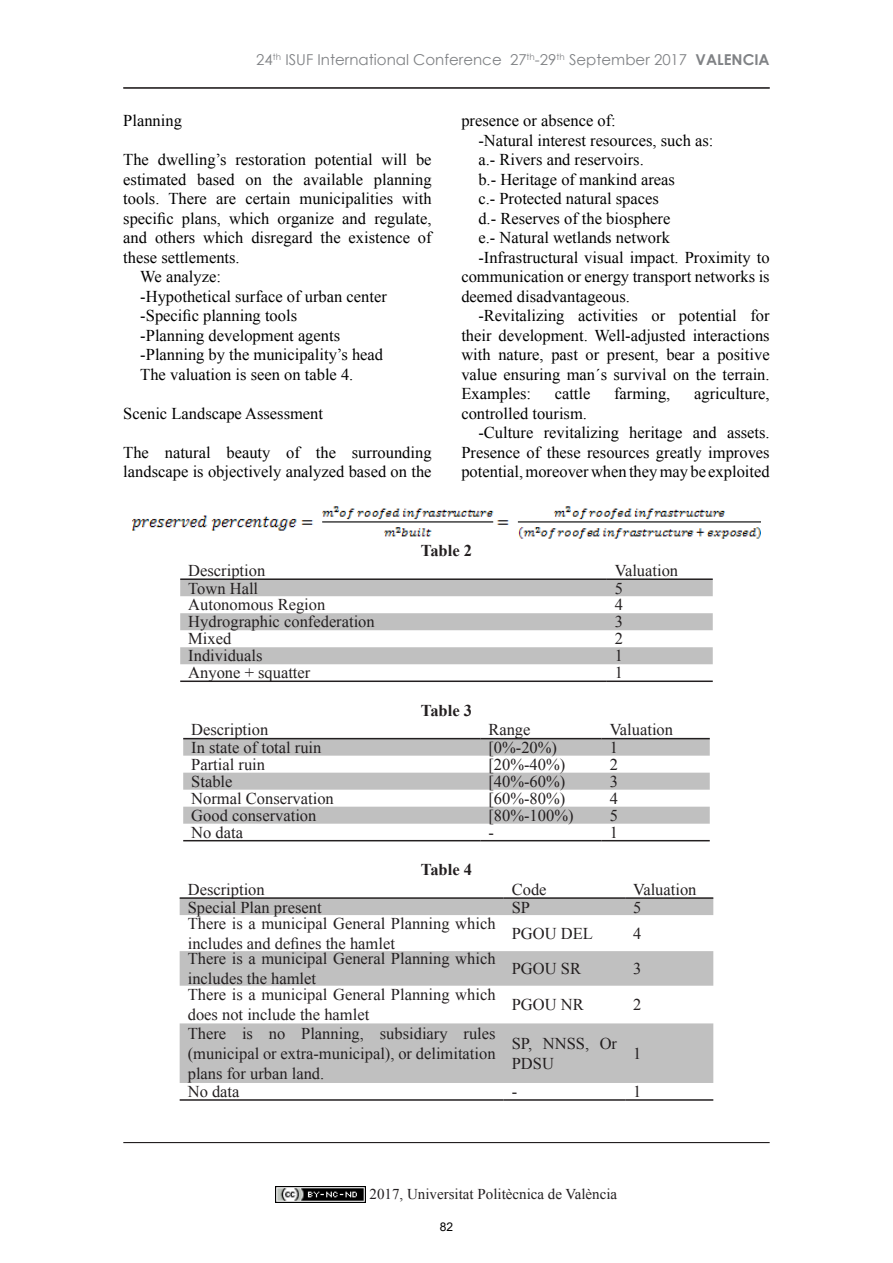
<style>
.page{position:relative;width:893px;height:1263px;background:#fff}
.page>*{position:absolute;margin:0;border:0;box-sizing:border-box;transform-origin:0 0}
.t1{font:16.5px/19.5px "Times New Roman";color:#000}
.t2{font:16.5px/19.8px "Times New Roman";color:#231f20}
.t3{font:700 16.5px "Times New Roman";color:#231f20}
.t4{font:15px "Century Gothic";color:#808285}
.t5{font:15px "Times New Roman";color:#231f20}
.t6{font:12px "Arial";color:#000}
.s1{font-weight:700}
</style>
<div class="page">
<hr style="left:123px;top:1142px;width:647px;height:1px;background:#231f20">
<hr style="left:123px;top:87px;width:647px;height:1px;background:#231f20">
<img style="left:276px;top:1186px;width:90px;height:17px">
<svg style="left:180px;top:580px;width:533px;height:84px;fill:#c0c0c0"></svg>
<hr style="left:180px;top:680px;width:427px;height:2px;background:#231f20">
<hr style="left:607px;top:680px;width:106px;height:2px;background:#231f20">
<hr style="left:180px;top:578px;width:427px;height:2px;background:#231f20">
<hr style="left:607px;top:578px;width:106px;height:2px;background:#231f20">
<svg style="left:183px;top:739px;width:527px;height:85px"></svg>
<hr style="left:183px;top:840px;width:297px;height:1px;background:#231f20">
<hr style="left:480px;top:840px;width:122px;height:1px;background:#231f20">
<hr style="left:602px;top:840px;width:108px;height:1px;background:#231f20">
<hr style="left:183px;top:738px;width:297px;height:1px;background:#231f20">
<hr style="left:480px;top:738px;width:122px;height:1px;background:#231f20">
<hr style="left:602px;top:738px;width:108px;height:1px;background:#231f20">
<svg style="left:180px;top:899px;width:533px;height:184px;fill:#c0c0c0"></svg>
<hr style="left:180px;top:1099px;width:324px;height:2px;background:#231f20">
<hr style="left:504px;top:1099px;width:121px;height:2px;background:#231f20">
<hr style="left:625px;top:1099px;width:88px;height:2px;background:#231f20">
<hr style="left:180px;top:897px;width:324px;height:2px;background:#231f20">
<hr style="left:504px;top:897px;width:121px;height:2px;background:#231f20">
<hr style="left:625px;top:897px;width:88px;height:2px;background:#231f20">
<img style="left:132px;top:506px;width:629px;height:33px">
<p class="t4" style="left:256px;top:49px;width:515px">24<sup>th</sup> ISUF International Conference 27<sup>th</sup>-29<sup>th</sup> September 2017 <span class="s1">VALENCIA</span></p>
<p class="t1" style="left:123px;top:111px;width:60px">Planning</p>
<p class="t1" style="left:123px;top:150px;width:310px">The dwelling’s restoration potential will be</p>
<p class="t1" style="left:123px;top:169px;width:310px">estimated based on the available planning</p>
<p class="t1" style="left:123px;top:189px;width:310px">tools. There are certain municipalities with</p>
<p class="t1" style="left:123px;top:208px;width:310px">specific plans, which organize and regulate,</p>
<p class="t1" style="left:123px;top:228px;width:310px">and others which disregard the existence of</p>
<p class="t1" style="left:123px;top:247px;width:118px">these settlements.</p>
<p class="t1" style="left:140px;top:267px;width:82px">We analyze:</p>
<p class="t1" style="left:140px;top:286px;width:248px">-Hypothetical surface of urban center</p>
<p class="t1" style="left:140px;top:306px;width:158px">-Specific planning tools</p>
<p class="t1" style="left:140px;top:325px;width:201px">-Planning development agents</p>
<p class="t1" style="left:140px;top:345px;width:244px">-Planning by the municipality’s head</p>
<p class="t1" style="left:140px;top:364px;width:215px">The valuation is seen on table 4.</p>
<p class="t1" style="left:123px;top:403px;width:201px">Scenic Landscape Assessment</p>
<p class="t1" style="left:123px;top:442px;width:310px">The natural beauty of the surrounding landscape is objectively analyzed based on the</p>
<p class="t1" style="left:461px;top:111px;width:156px">presence or absence of:</p>
<p class="t1" style="left:478px;top:130px;width:237px">-Natural interest resources, such as:</p>
<p class="t1" style="left:478px;top:150px;width:167px">a.- Rivers and reservoirs.</p>
<p class="t1" style="left:478px;top:169px;width:198px">b.- Heritage of mankind areas</p>
<p class="t1" style="left:478px;top:189px;width:182px">c.- Protected natural spaces</p>
<p class="t1" style="left:478px;top:208px;width:193px">d.- Reserves of the biosphere</p>
<p class="t1" style="left:478px;top:228px;width:193px">e.- Natural wetlands network</p>
<p class="t1" style="left:478px;top:247px;width:293px">-Infrastructural visual impact. Proximity to</p>
<p class="t1" style="left:461px;top:267px;width:310px">communication or energy transport networks is</p>
<p class="t1" style="left:461px;top:286px;width:170px">deemed disadvantageous.</p>
<p class="t1" style="left:478px;top:306px;width:293px">-Revitalizing activities or potential for</p>
<p class="t1" style="left:461px;top:325px;width:310px">their development. Well-adjusted interactions</p>
<p class="t1" style="left:461px;top:345px;width:310px">with nature, past or present, bear a positive</p>
<p class="t1" style="left:461px;top:364px;width:310px">value ensuring man´s survival on the terrain.</p>
<p class="t1" style="left:461px;top:384px;width:71px">Examples:</p>
<p class="t1" style="left:555px;top:384px;width:37px">cattle</p>
<p class="t1" style="left:614px;top:384px;width:58px">farming,</p>
<p class="t1" style="left:694px;top:384px;width:77px">agriculture,</p>
<p class="t1" style="left:461px;top:403px;width:127px">controlled tourism.</p>
<p class="t1" style="left:478px;top:423px;width:293px">-Culture revitalizing heritage and assets.</p>
<p class="t1" style="left:461px;top:442px;width:310px">Presence of these resources greatly improves</p>
<p class="t1" style="left:461px;top:462px;width:310px">potential, moreover when they may be exploited</p>
<p class="t3" style="left:421px;top:539px;width:53px">Table 2</p>
<p class="t2" style="left:188px;top:560px;width:78px">Description</p>
<p class="t2" style="left:615px;top:560px;width:65px">Valuation</p>
<p class="t2" style="left:188px;top:578px;width:71px">Town Hall</p>
<p class="t2" style="left:615px;top:578px;width:10px">5</p>
<p class="t2" style="left:188px;top:595px;width:139px">Autonomous Region</p>
<p class="t2" style="left:615px;top:595px;width:10px">4</p>
<p class="t2" style="left:188px;top:612px;width:188px">Hydrographic confederation</p>
<p class="t2" style="left:615px;top:612px;width:10px">3</p>
<p class="t2" style="left:188px;top:629px;width:45px">Mixed</p>
<p class="t2" style="left:615px;top:629px;width:10px">2</p>
<p class="t2" style="left:188px;top:646px;width:76px">Individuals</p>
<p class="t2" style="left:615px;top:646px;width:10px">1</p>
<p class="t2" style="left:188px;top:662px;width:124px">Anyone + squatter</p>
<p class="t2" style="left:615px;top:662px;width:10px">1</p>
<p class="t3" style="left:421px;top:699px;width:53px">Table 3</p>
<p class="t2" style="left:191px;top:720px;width:78px">Description</p>
<p class="t2" style="left:488px;top:720px;width:44px">Range</p>
<p class="t2" style="left:610px;top:720px;width:65px">Valuation</p>
<p class="t2" style="left:191px;top:737px;width:132px">In state of total ruin</p>
<p class="t2" style="left:488px;top:737px;width:70px">[0%-20%)</p>
<p class="t2" style="left:610px;top:737px;width:10px">1</p>
<p class="t2" style="left:191px;top:754px;width:75px">Partial ruin</p>
<p class="t2" style="left:488px;top:754px;width:78px">[20%-40%)</p>
<p class="t2" style="left:610px;top:754px;width:10px">2</p>
<p class="t2" style="left:191px;top:771px;width:43px">Stable</p>
<p class="t2" style="left:488px;top:771px;width:78px">[40%-60%)</p>
<p class="t2" style="left:610px;top:771px;width:10px">3</p>
<p class="t2" style="left:191px;top:788px;width:144px">Normal Conservation</p>
<p class="t2" style="left:488px;top:788px;width:78px">[60%-80%)</p>
<p class="t2" style="left:610px;top:788px;width:10px">4</p>
<p class="t2" style="left:191px;top:805px;width:127px">Good conservation</p>
<p class="t2" style="left:488px;top:805px;width:87px">[80%-100%)</p>
<p class="t2" style="left:610px;top:805px;width:10px">5</p>
<p class="t2" style="left:191px;top:822px;width:53px">No data</p>
<p class="t2" style="left:488px;top:822px;width:7px">-</p>
<p class="t2" style="left:610px;top:822px;width:10px">1</p>
<p class="t3" style="left:421px;top:858px;width:53px">Table 4</p>
<p class="t2" style="left:188px;top:879px;width:78px">Description</p>
<p class="t2" style="left:512px;top:879px;width:36px">Code</p>
<p class="t2" style="left:633px;top:879px;width:65px">Valuation</p>
<p class="t2" style="left:188px;top:897px;width:135px">Special Plan present</p>
<p class="t2" style="left:512px;top:897px;width:20px">SP</p>
<p class="t2" style="left:633px;top:897px;width:10px">5</p>
<p class="t2" style="left:188px;top:913px;width:309px">There is a municipal General Planning which includes and defines the hamlet</p>
<p class="t2" style="left:512px;top:923px;width:83px">PGOU DEL</p>
<p class="t2" style="left:633px;top:923px;width:10px">4</p>
<p class="t2" style="left:188px;top:948px;width:309px">There is a municipal General Planning which includes the hamlet</p>
<p class="t2" style="left:512px;top:958px;width:71px">PGOU SR</p>
<p class="t2" style="left:633px;top:958px;width:10px">3</p>
<p class="t2" style="left:188px;top:985px;width:309px">There is a municipal General Planning which does not include the hamlet</p>
<p class="t2" style="left:512px;top:994px;width:73px">PGOU NR</p>
<p class="t2" style="left:633px;top:994px;width:10px">2</p>
<p class="t2" style="left:188px;top:1023px;width:309px;text-align:justify">There is no Planning, subsidiary rules (municipal or extra-municipal), or delimitation plans for urban land.</p>
<p class="t2" style="left:512px;top:1033px;width:107px">SP, NNSS, Or<br>PDSU</p>
<p class="t2" style="left:633px;top:1043px;width:10px">1</p>
<p class="t2" style="left:188px;top:1081px;width:53px">No data</p>
<p class="t2" style="left:512px;top:1081px;width:7px">-</p>
<p class="t2" style="left:633px;top:1081px;width:10px">1</p>
<p class="t5" style="left:370px;top:1184px;width:249px">2017, Universitat Politècnica de València</p>
<p class="t6" style="left:440px;top:1219px;width:15px">82</p>
</div>
